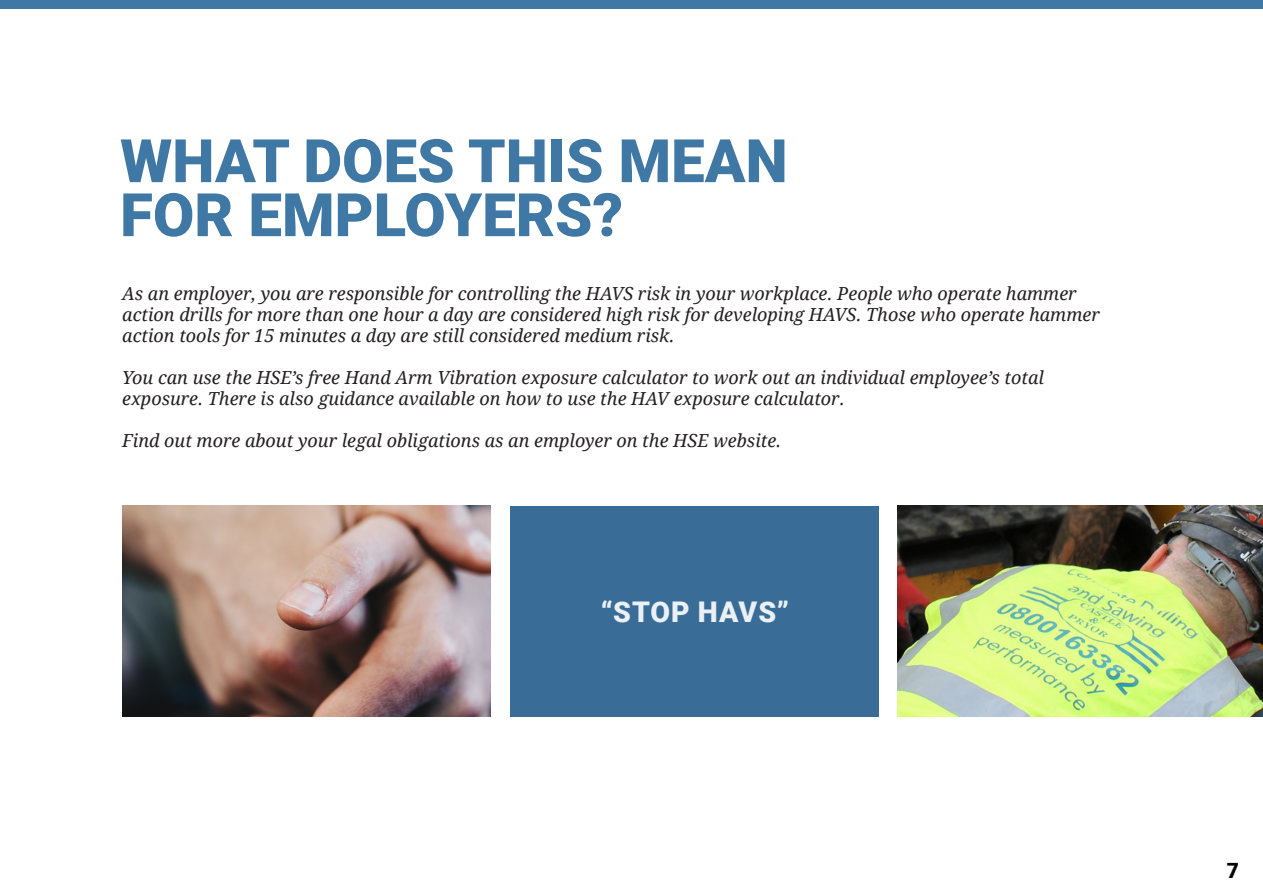
<style>
.page{position:relative;width:1263px;height:893px;background:#fff}
.page>*{position:absolute;margin:0;border:0;box-sizing:border-box;transform-origin:0 0}
.Header_01{font:900 60px/54px "Roboto";color:#3f77a5}
.t1{font:900 28.5px "Roboto";letter-spacing:.035em;color:#fff}
.Paragraph_text{font:900 21px "Roboto";color:#040503}
.Paragraph_text-2{font:italic 18px/21px "Droid Serif";color:#231f20}
</style>
<div class="page">
<div style="left:0;top:0;width:1263px;height:9px;background:#3f77a5"></div>
<img style="left:898px;top:506px;width:365px;height:210px">
<div style="left:510px;top:506px;width:369px;height:210px;background:#396d98"></div>
<img style="left:122px;top:506px;width:369px;height:210px">
<p class="Header_01" style="left:120px;top:132px;width:669px">WHAT DOES THIS MEAN<br>FOR EMPLOYERS?</p>
<p class="Paragraph_text-2" style="left:122px;top:283px;width:979px">As an employer, you are responsible for controlling the HAVS risk in your workplace. People who operate hammer action drills for more than one hour a day are considered high risk for developing HAVS. Those who operate hammer action tools for 15 minutes a day are still considered medium risk.</p>
<p class="Paragraph_text-2" style="left:122px;top:367px;width:923px">You can use the HSE’s free Hand Arm Vibration exposure calculator to work out an individual employee’s total exposure. There is also guidance available on how to use the HAV exposure calculator.</p>
<p class="Paragraph_text-2" style="left:122px;top:430px;width:661px">Find out more about your legal obligations as an employer on the HSE website.</p>
<h2 class="t1" style="left:600px;top:592px;width:190px">“STOP HAVS”</h2>
<p class="Paragraph_text" style="left:1227px;top:856px;width:14px">7</p>
</div>
